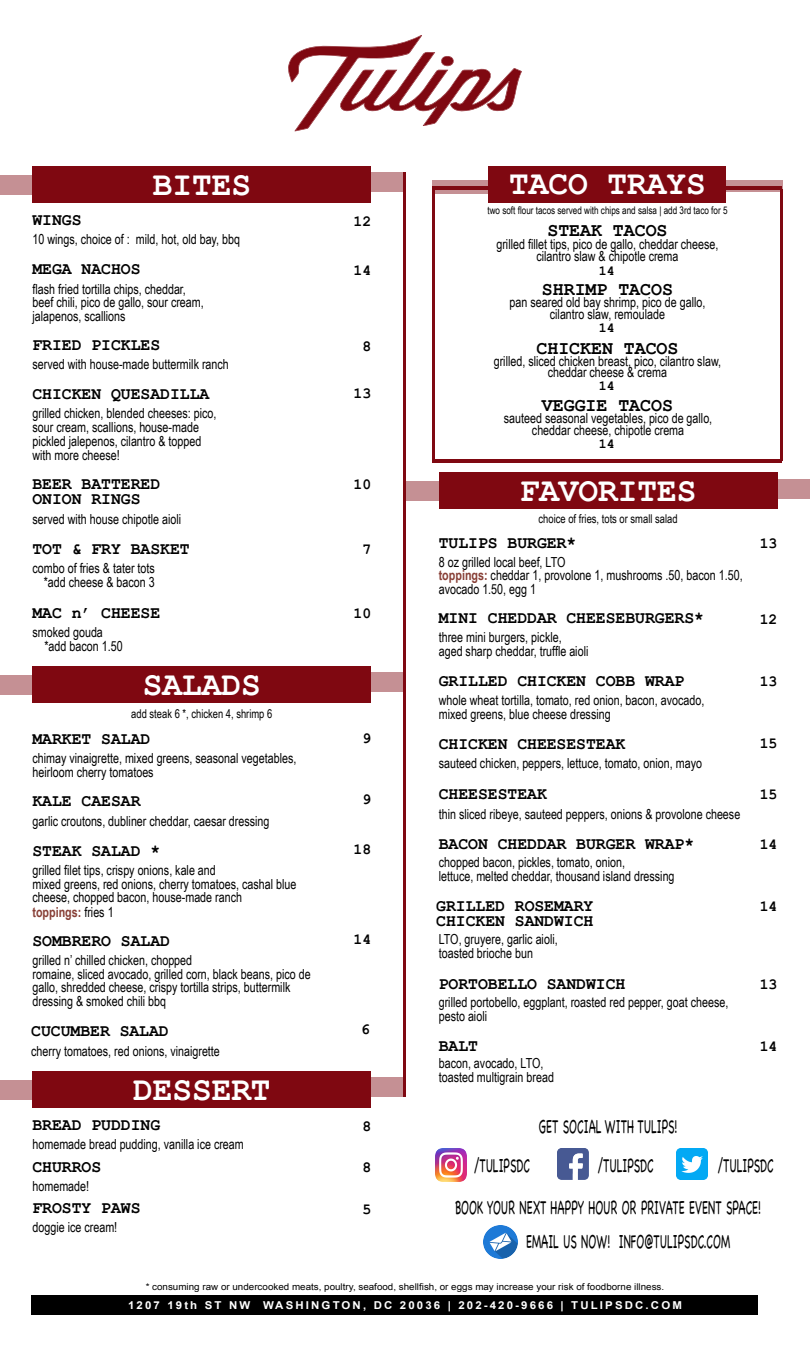
<style>
.page{position:relative;width:810px;height:1350px;background:#fff}
.page>*{position:absolute;margin:0;border:0;box-sizing:border-box;transform-origin:0 0}
.t1{font:700 34.62px "Courier New";color:#fff;scale:.95 1}
.t2{font:19.38px/42.5px "Chalkboard";color:#000;scale:.57 1}
.t3{font:700 19.25px "Courier New";color:#000;scale:.95 1}
.t4{font:700 17.38px/14.9px "Courier New";color:#000;scale:.95 1}
.t5{font:700 15.62px "Courier New";color:#000;scale:.95 1}
.t6{font:700 14px "Courier New";color:#000;scale:.95 1}
.t7{font:13.88px/13.8px "Arial Narrow";color:#000;scale:.95 1}
.t8{font:700 13.88px "Arial Narrow";color:#873e35;scale:.95 1}
.t9{font:12.12px "Arial Narrow";color:#000;scale:.95 1}
.t10{font:700 10.88px "Arial";letter-spacing:.185em;color:#fff;scale:1.06 1}
.t11{font:10.5px "Arial Narrow";color:#000;scale:.95 1}
.t12{font:9.25px "Arial";color:#000;scale:1.06 1}
.s1{font-weight:400;color:#000}
.s2{font-weight:700;color:#873e35}
</style>
<div class="page">
<div style="left:31px;top:1295px;width:727px;height:20px;background:#000"></div>
<div style="left:32px;top:166px;width:339px;height:37px;background:#7f0811"></div>
<svg style="left:0;top:175px;width:32px;height:20px"></svg>
<svg style="left:371px;top:172px;width:33px;height:20px"></svg>
<div style="left:32px;top:1071px;width:339px;height:37px;background:#7f0811"></div>
<svg style="left:0;top:1080px;width:32px;height:20px"></svg>
<svg style="left:371px;top:1078px;width:33px;height:19px"></svg>
<div style="left:439px;top:472px;width:339px;height:37px;background:#7f0811"></div>
<svg style="left:406px;top:481px;width:33px;height:20px"></svg>
<svg style="left:778px;top:479px;width:32px;height:20px"></svg>
<hr style="left:404px;top:172px;width:2px;height:926px;background:#7f0811">
<div style="left:32px;top:666px;width:339px;height:37px;background:#7f0811"></div>
<svg style="left:0;top:675px;width:32px;height:20px"></svg>
<svg style="left:371px;top:672px;width:33px;height:20px"></svg>
<svg style="left:288px;top:35px;width:234px;height:96px"></svg>
<img style="left:558px;top:1149px;width:31px;height:31px">
<img style="left:435px;top:1149px;width:31px;height:32px">
<img style="left:676px;top:1149px;width:32px;height:31px">
<img style="left:484px;top:1225px;width:34px;height:34px">
<div style="left:489px;top:166px;width:237px;height:37px;background:#7f0811"></div>
<hr style="left:432px;top:188px;width:3px;height:271px;background:#7f0811">
<hr style="left:780px;top:190px;width:2px;height:271px;background:#7f0811">
<hr style="left:432px;top:459px;width:350px;height:3px;background:#7f0811">
<svg style="left:432px;top:180px;width:57px;height:14px"></svg>
<svg style="left:726px;top:180px;width:56px;height:11px"></svg>
<h1 class="t1" style="left:153px;top:163px;width:105px">BITES</h1>
<p class="t4" style="left:32px;top:212px;width:53px">WINGS</p>
<p class="t4" style="left:32px;top:261px;width:115px">MEGA NACHOS</p>
<p class="t7" style="left:32px;top:232px;width:220px">10 wings, choice of : mild, hot, old bay, bbq</p>
<p class="t7" style="left:32px;top:281px;width:182px">flash fried tortilla chips, cheddar, beef chili, pico de gallo, sour cream, jalapenos, scallions</p>
<p class="t4" style="left:32px;top:337px;width:136px">FRIED PICKLES</p>
<p class="t7" style="left:32px;top:357px;width:208px">served with house-made buttermilk ranch</p>
<p class="t4" style="left:32px;top:386px;width:188px">CHICKEN QUESADILLA</p>
<p class="t7" style="left:32px;top:406px;width:195px">grilled chicken, blended cheeses: pico, sour cream, scallions, house-made pickled jalepenos, cilantro &amp; topped with more cheese!</p>
<p class="t4" style="left:32px;top:476px;width:136px">BEER BATTERED<br>ONION RINGS</p>
<p class="t7" style="left:32px;top:511px;width:158px">served with house chipotle aioli</p>
<p class="t4" style="left:32px;top:541px;width:167px">TOT &amp; FRY BASKET</p>
<p class="t7" style="left:32px;top:561px;width:130px">combo of fries &amp; tater tots</p>
<p class="t7" style="left:44px;top:575px;width:118px">*add cheese &amp; bacon 3</p>
<p class="t4" style="left:32px;top:604px;width:136px">MAC n’ CHEESE</p>
<p class="t7" style="left:44px;top:625px;width:84px;text-indent:-12px">smoked gouda *add bacon 1.50</p>
<h1 class="t1" style="left:143px;top:663px;width:126px">SALADS</h1>
<p class="t9" style="left:131px;top:705px;width:150px">add steak 6 *, chicken 4, shrimp 6</p>
<p class="t4" style="left:32px;top:731px;width:126px">MARKET SALAD</p>
<p class="t7" style="left:32px;top:751px;width:279px">chimay vinaigrette, mixed greens, seasonal vegetables, heirloom cherry tomatoes</p>
<p class="t4" style="left:32px;top:792px;width:115px">KALE CAESAR</p>
<p class="t7" style="left:32px;top:814px;width:251px">garlic croutons, dubliner cheddar, caesar dressing</p>
<p class="t4" style="left:32px;top:842px;width:136px">STEAK SALAD *</p>
<p class="t7" style="left:33px;top:863px;width:279px">grilled filet tips, crispy onions, kale and<br>mixed greens, red onions, cherry tomatoes, cashal blue cheese, chopped bacon, house-made ranch</p>
<p class="t8" style="left:32px;top:901px;width:87px">toppings: <span class="s1">fries 1</span></p>
<p class="t4" style="left:32px;top:932px;width:146px">SOMBRERO SALAD</p>
<p class="t7" style="left:32px;top:953px;width:294px">grilled n’ chilled chicken, chopped<br>romaine, sliced avocado, grilled corn, black beans, pico de gallo, shredded cheese, crispy tortilla strips, buttermilk dressing &amp; smoked chili bbq</p>
<p class="t4" style="left:31px;top:1022px;width:146px">CUCUMBER SALAD</p>
<p class="t7" style="left:31px;top:1044px;width:200px">cherry tomatoes, red onions, vinaigrette</p>
<h1 class="t1" style="left:133px;top:1068px;width:146px">DESSERT</h1>
<p class="t4" style="left:32px;top:1117px;width:136px">BREAD PUDDING</p>
<p class="t4" style="left:32px;top:1159px;width:74px">CHURROS</p>
<p class="t7" style="left:32px;top:1137px;width:224px">homemade bread pudding, vanilla ice cream</p>
<p class="t7" style="left:32px;top:1179px;width:61px">homemade!</p>
<p class="t4" style="left:32px;top:1200px;width:115px">FROSTY PAWS</p>
<p class="t7" style="left:32px;top:1220px;width:91px">doggie ice cream!</p>
<p class="t5" style="left:354px;top:211px;width:20px">12</p>
<p class="t5" style="left:354px;top:260px;width:20px">14</p>
<p class="t5" style="left:362px;top:336px;width:11px">8</p>
<p class="t5" style="left:354px;top:384px;width:20px">13</p>
<p class="t5" style="left:354px;top:474px;width:20px">10</p>
<p class="t5" style="left:362px;top:539px;width:11px">7</p>
<p class="t5" style="left:354px;top:604px;width:20px">10</p>
<p class="t5" style="left:362px;top:729px;width:11px">9</p>
<p class="t5" style="left:362px;top:790px;width:11px">9</p>
<p class="t5" style="left:354px;top:839px;width:20px">18</p>
<p class="t5" style="left:354px;top:929px;width:20px">14</p>
<p class="t5" style="left:361px;top:1020px;width:11px">6</p>
<p class="t5" style="left:362px;top:1116px;width:11px">8</p>
<p class="t5" style="left:362px;top:1158px;width:11px">8</p>
<p class="t5" style="left:362px;top:1199px;width:11px">5</p>
<h1 class="t1" style="left:509px;top:161px;width:208px">TACO TRAYS</h1>
<p class="t11" style="left:487px;top:202px;width:254px">two soft flour tacos served with chips and salsa | add 3rd taco for 5</p>
<h3 class="t3" style="left:547px;top:218px;width:128px">STEAK TACOS</h3>
<p class="t7" style="left:496px;top:238px;width:235px;line-height:11.9px;text-align:center">grilled fillet tips, pico de gallo, cheddar cheese, cilantro slaw &amp; chipotle crema</p>
<p class="t6" style="left:599px;top:261px;width:18px">14</p>
<h3 class="t3" style="left:542px;top:277px;width:139px">SHRIMP TACOS</h3>
<p class="t7" style="left:510px;top:295px;width:208px;line-height:11.9px;text-align:center">pan seared old bay shrimp, pico de gallo, cilantro slaw, remoulade</p>
<p class="t7" style="left:494px;top:354px;width:241px;line-height:11.9px;text-align:center">grilled, sliced chicken breast, pico, cilantro slaw, cheddar cheese &amp; crema</p>
<p class="t7" style="left:504px;top:412px;width:221px;line-height:11.9px;text-align:center">sauteed seasonal vegetables, pico de gallo, cheddar cheese, chipotle crema</p>
<p class="t6" style="left:599px;top:319px;width:18px">14</p>
<h3 class="t3" style="left:537px;top:336px;width:151px">CHICKEN TACOS</h3>
<p class="t6" style="left:599px;top:376px;width:18px">14</p>
<h3 class="t3" style="left:542px;top:393px;width:139px">VEGGIE TACOS</h3>
<p class="t6" style="left:599px;top:435px;width:18px">14</p>
<h1 class="t1" style="left:520px;top:469px;width:188px">FAVORITES</h1>
<p class="t9" style="left:539px;top:510px;width:148px">choice of fries, tots or small salad</p>
<p class="t4" style="left:439px;top:534px;width:146px">TULIPS BURGER*</p>
<p class="t7" style="left:439px;top:554px;width:321px">8 oz grilled local beef, LTO<br><span class="s2">toppings:</span> cheddar 1, provolone 1, mushrooms .50, bacon 1.50, avocado 1.50, egg 1</p>
<p class="t7" style="left:439px;top:630px;width:159px">three mini burgers, pickle, aged sharp cheddar, truffle aioli</p>
<p class="t4" style="left:439px;top:610px;width:281px">MINI CHEDDAR CHEESEBURGERS*</p>
<p class="t4" style="left:439px;top:673px;width:260px">GRILLED CHICKEN COBB WRAP</p>
<p class="t7" style="left:439px;top:693px;width:281px">whole wheat tortilla, tomato, red onion, bacon, avocado, mixed greens, blue cheese dressing</p>
<p class="t4" style="left:439px;top:736px;width:198px">CHICKEN CHEESESTEAK</p>
<p class="t7" style="left:439px;top:756px;width:279px">sauteed chicken, peppers, lettuce, tomato, onion, mayo</p>
<p class="t4" style="left:439px;top:786px;width:115px">CHEESESTEAK</p>
<p class="t7" style="left:439px;top:806px;width:319px">thin sliced ribeye, sauteed peppers, onions &amp; provolone cheese</p>
<p class="t4" style="left:439px;top:835px;width:270px">BACON CHEDDAR BURGER WRAP*</p>
<p class="t7" style="left:439px;top:855px;width:250px">chopped bacon, pickles, tomato, onion,<br>lettuce, melted cheddar, thousand island dressing</p>
<p class="t4" style="left:436px;top:898px;width:167px">GRILLED ROSEMARY<br>CHICKEN SANDWICH</p>
<p class="t7" style="left:439px;top:932px;width:127px">LTO, gruyere, garlic aioli, toasted brioche bun</p>
<p class="t4" style="left:439px;top:975px;width:198px">PORTOBELLO SANDWICH</p>
<p class="t7" style="left:439px;top:995px;width:306px">grilled portobello, eggplant, roasted red pepper, goat cheese, pesto aioli</p>
<p class="t7" style="left:439px;top:1056px;width:123px">bacon, avocado, LTO, toasted multigrain bread</p>
<p class="t4" style="left:439px;top:1038px;width:43px">BALT</p>
<h2 class="t2" style="left:539px;top:1105px;width:245px">GET SOCIAL WITH TULIPS!</h2>
<p class="t5" style="left:760px;top:534px;width:20px">13</p>
<p class="t5" style="left:760px;top:609px;width:20px">12</p>
<p class="t5" style="left:760px;top:671px;width:20px">13</p>
<p class="t5" style="left:760px;top:734px;width:20px">15</p>
<p class="t5" style="left:760px;top:784px;width:20px">15</p>
<p class="t5" style="left:760px;top:834px;width:20px">14</p>
<p class="t5" style="left:760px;top:896px;width:20px">14</p>
<p class="t5" style="left:760px;top:974px;width:20px">13</p>
<p class="t5" style="left:760px;top:1036px;width:20px">14</p>
<h2 class="t2" style="left:455px;top:1144px;width:561px;text-indent:262px">/TULIPSDC<br>BOOK YOUR NEXT HAPPY HOUR OR PRIVATE EVENT SPACE!</h2>
<h2 class="t2" style="left:526px;top:1220px;width:360px">EMAIL US NOW! INFO@TULIPSDC.COM</h2>
<h2 class="t2" style="left:474px;top:1144px;width:100px">/TULIPSDC</h2>
<h2 class="t2" style="left:597px;top:1144px;width:100px">/TULIPSDC</h2>
<p class="t12" style="left:146px;top:1280px;width:491px">* consuming raw or undercooked meats, poultry, seafood, shellfish, or eggs may increase your risk of foodborne illness.</p>
<p class="t10" style="left:128px;top:1298px;width:524px">1207 19th ST NW WASHINGTON, DC 20036 | 202-420-9666 | TULIPSDC.COM</p>
</div>
